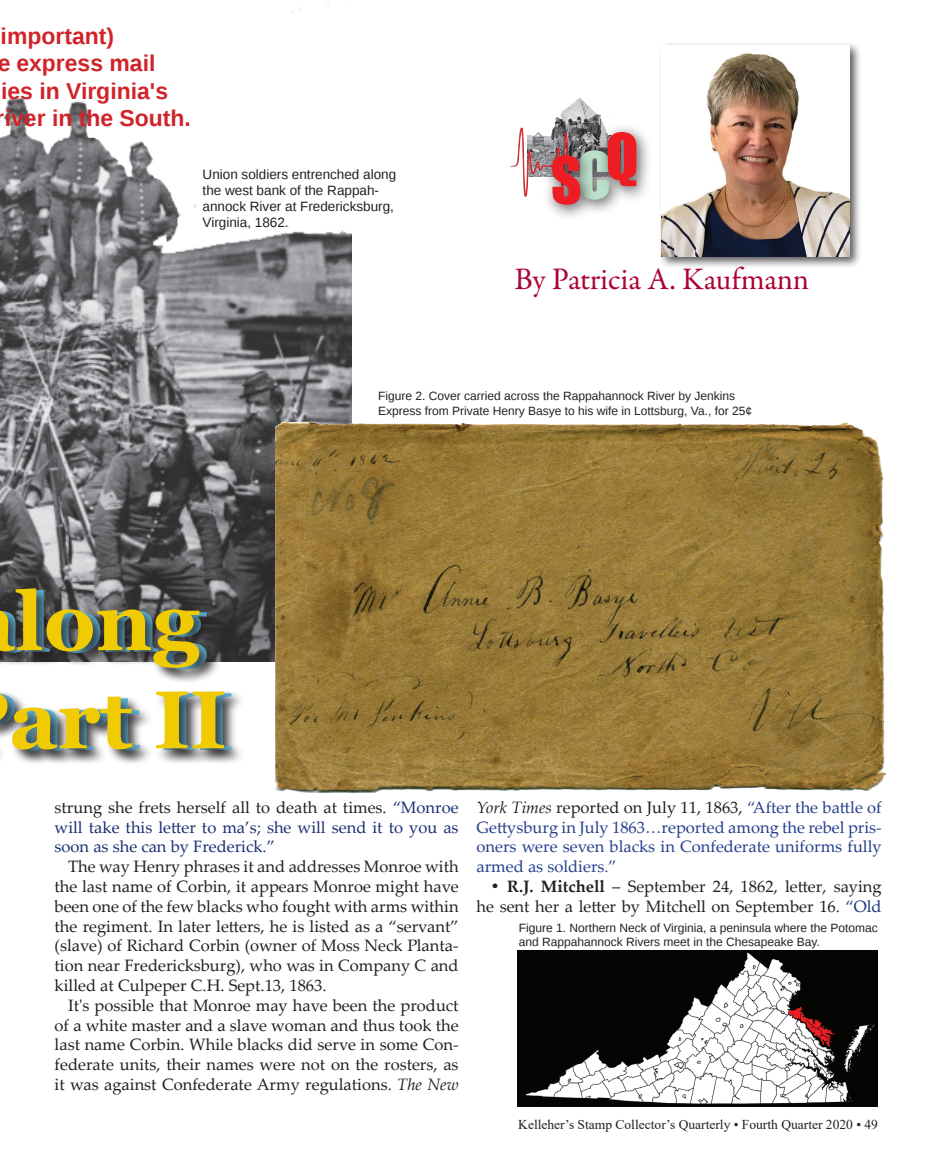
<style>
.page{position:relative;width:932px;height:1161px;background:#fff}
.page>*{position:absolute;margin:0;border:0;box-sizing:border-box;transform-origin:0 0}
.t1{font:700 81.75px/98.1px "Georgia";color:#f0cb02}
.t2{font:59.85px "Impact";color:#ee1d23}
.t3{font:59.85px "Impact";color:#bae0ca}
.t4{font:31.5px "Garamond Premr Pro";letter-spacing:-.01em;color:#ab0333}
.t5{font:700 22.95px/27.5px "Liberation Sans";color:#d1232a}
.t6{font:16.5px/19.8px "Palatino Linotype";color:#231f20;text-align:justify}
.t7{font:16.5px/19.8px "Palatino Linotype";color:#253f8e;text-align:justify}
.t8{font:16.5px/19.8px "Palatino Linotype";color:#1a2f74;text-align:justify}
.t9{font:13.5px/16.2px "Liberation Sans";color:#231f20}
.t10{font:13.5px "Times New Roman";color:#231f20}
.t11{font:12px/14.4px "Liberation Sans";color:#231f20}
.s1{color:#231f20}
.s2{font-style:italic}
.s3{font-style:italic;color:#231f20}
.s4{font-weight:700}
.s5{color:#1f367e}
</style>
<div class="page">
<img style="left:0;top:5px;width:351px;height:657px">
<img style="left:554px;top:97px;width:48px;height:44px">
<img style="left:518px;top:951px;width:360px;height:156px">
<img style="left:511px;top:127px;width:72px;height:70px">
<div style="left:569px;top:141px;width:56px;height:75px;background:#231f20;opacity:.75"></div>
<div style="left:597px;top:122px;width:55px;height:81px;background:#231f20;opacity:.75"></div>
<div style="left:542px;top:146px;width:54px;height:75px;background:#231f20;opacity:.75"></div>
<div style="left:658px;top:41px;width:204px;height:228px;background:#231f20;opacity:.75"></div>
<img style="left:662px;top:45px;width:187px;height:211px">
<div style="left:0;top:587px;width:246px;height:196px;background:#231f20;opacity:.75"></div>
<div style="left:0;top:585px;width:238px;height:196px;background:#231f20;opacity:.75"></div>
<img style="left:276px;top:422px;width:609px;height:371px">
<h3 class="t5" style="left:-4px;top:22px;width:197px">important)<br>e express mail ies in Virginia's river in the South.</h3>
<p class="t9" style="left:202px;top:167px;width:195px">Union soldiers entrenched along the west bank of the Rappah&shy;annock River at Fredericksburg,<br>Virginia, 1862.</p>
<p class="t2" style="left:605px;top:110px;width:34px">Q</p>
<p class="t3" style="left:578px;top:129px;width:35px">C</p>
<p class="t2" style="left:550px;top:134px;width:32px">S</p>
<p class="t4" style="left:514px;top:260px;width:296px">By Patricia A. Kaufmann</p>
<p class="t11" style="left:378px;top:389px;width:375px">Figure 2. Cover carried across the Rappahannock River by Jenkins<br>Express from Private Henry Basye to his wife in Lottsburg, Va., for 25¢</p>
<h1 class="t1" style="left:9px;top:573px;width:219px">long art II</h1>
<p class="t8" style="left:55px;top:797px;width:405px"><span class="s1">strung she frets herself all to death at times.</span> “Monroe will take this letter to ma’s; she will send it to you as soon as she can by Frederick.”</p>
<p class="t6" style="left:55px;top:856px;width:405px;text-indent:14px">The way Henry phrases it and addresses Monroe with the last name of Corbin, it appears Monroe might have been one of the few blacks who fought with arms within the regiment. In later letters, he is listed as a “servant” (slave) of Richard Corbin (owner of Moss Neck Planta&shy;tion near Fredericksburg), who was in Company C and killed at Culpeper C.H. Sept.13, 1863.</p>
<p class="t6" style="left:55px;top:995px;width:405px;text-indent:14px">It's possible that Monroe may have been the product of a white master and a slave woman and thus took the last name Corbin. While blacks did serve in some Con&shy;federate units, their names were not on the rosters, as it was against Confederate Army regulations. <span class="s2">The New</span></p>
<p class="t7" style="left:476px;top:797px;width:407px"><span class="s3">York Times</span> <span class="s1">reported on July 11, 1863,</span> “After the battle of Gettysburg in July 1863…reported among the rebel pris&shy;oners were seven blacks in Confederate uniforms fully armed as soldiers.”</p>
<p class="t6" style="left:476px;top:876px;width:407px;text-align:right"><span class="s4">• R.J. Mitchell</span> – September 24, 1862, letter, saying he sent her a letter by Mitchell on September 16. <span class="s5">“Old</span></p>
<p class="t11" style="left:518px;top:921px;width:361px">Figure 1. Northern Neck of Virginia, a peninsula where the Potomac and Rappahannock Rivers meet in the Chesapeake Bay.</p>
<p class="t10" style="left:518px;top:1115px;width:361px">Kelleher’s Stamp Collector’s Quarterly • Fourth Quarter 2020 • 49</p>
</div>
